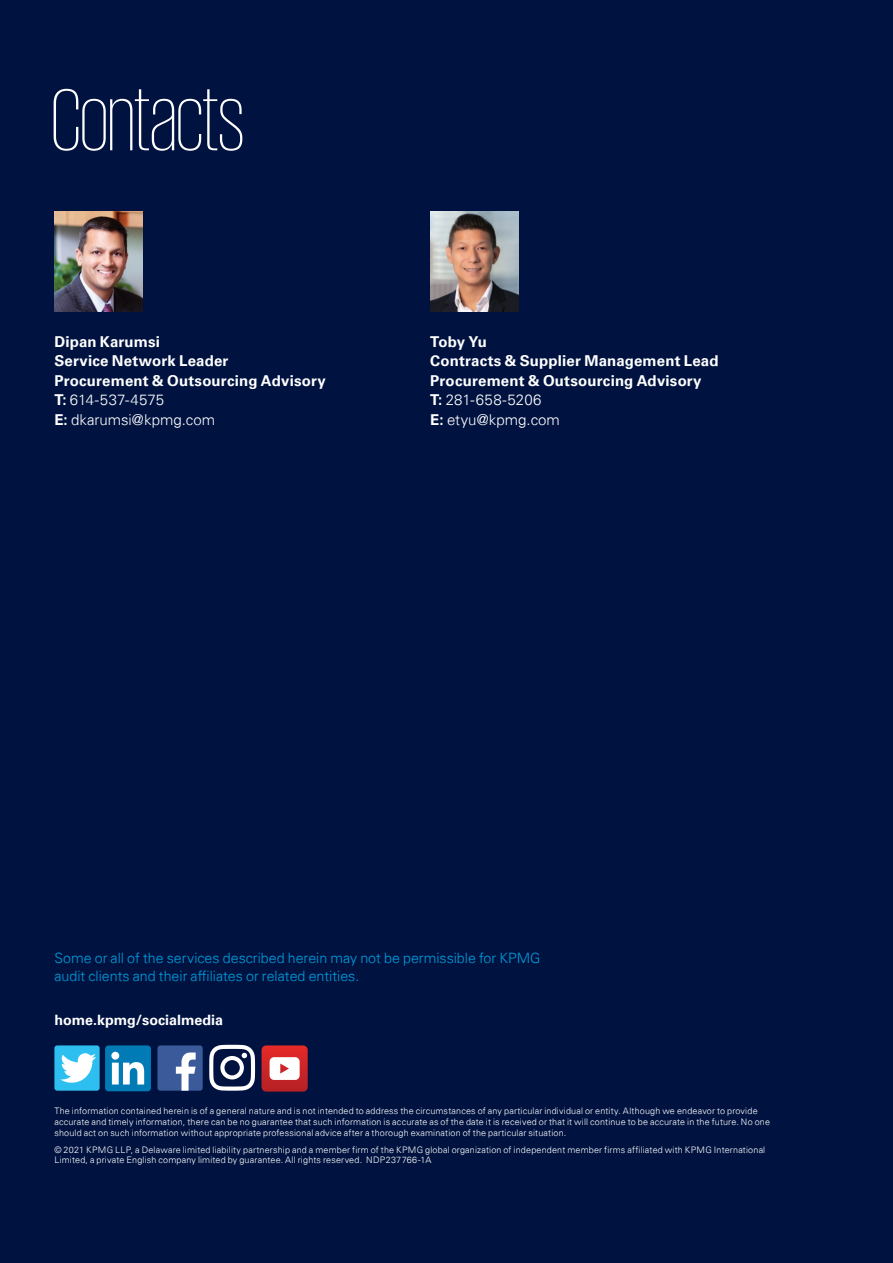
<style>
.page{position:relative;width:893px;height:1263px;background:#001340}
.page>*{position:absolute;margin:0;border:0;box-sizing:border-box;transform-origin:0 0}
.t1{font:200 90px "KPMG";letter-spacing:-.015em;color:#fff}
.t2{font:700 15px/19.5px "Univers 65";letter-spacing:.01em;color:#fff}
.t3{font:300 15px/19.5px "Univers 45";letter-spacing:.005em;color:#fff}
.t4{font:300 14.25px/18px "Univers 45";color:#009cdc}
.t5{font:700 14.25px "Univers 65";color:#fff}
.t6{font:300 9px/10.8px "Univers 45";letter-spacing:.02em;color:#fff}
.s1{font-family:"Univers 65";font-weight:700}
</style>
<div class="page">
<div style="left:157px;top:1045px;width:46px;height:46px;background:#3b5a9a;border-radius:3px"></div>
<svg style="left:176px;top:1052px;width:20px;height:39px"></svg>
<svg style="left:209px;top:1045px;width:46px;height:46px"></svg>
<svg style="left:262px;top:1045px;width:46px;height:47px;background:#d46365"></svg>
<div style="left:54px;top:1045px;width:46px;height:46px;background:#2cbff0;border-radius:3px"></div>
<svg style="left:60px;top:1053px;width:36px;height:30px"></svg>
<div style="left:105px;top:1045px;width:46px;height:46px;background:#007bb6;border-radius:3px"></div>
<svg style="left:111px;top:1052px;width:33px;height:32px"></svg>
<img style="left:54px;top:212px;width:88px;height:100px">
<img style="left:430px;top:212px;width:88px;height:100px">
<h1 class="t1" style="left:51px;top:77px;width:195px">Contacts</h1>
<h2 class="t2" style="left:54px;top:332px;width:273px">Dipan Karumsi<br>Service Network Leader<br>Procurement &amp; Outsourcing Advisory</h2>
<h2 class="t3" style="left:54px;top:390px;width:162px"><span class="s1">T:</span> 614-537-4575<br><span class="s1">E:</span> dkarumsi@kpmg.com</h2>
<h2 class="t2" style="left:430px;top:332px;width:290px">Toby Yu<br>Contracts &amp; Supplier Management Lead<br>Procurement &amp; Outsourcing Advisory</h2>
<h2 class="t3" style="left:430px;top:390px;width:131px"><span class="s1">T:</span> 281-658-5206<br><span class="s1">E:</span> etyu@kpmg.com</h2>
<h3 class="t4" style="left:54px;top:949px;width:488px">Some or all of the services described herein may not be permissible for KPMG audit clients and their affiliates or related entities.</h3>
<h3 class="t5" style="left:54px;top:1011px;width:170px">home.kpmg/socialmedia</h3>
<p class="t6" style="left:54px;top:1106px;width:717px">The information contained herein is of a general nature and is not intended to address the circumstances of any particular individual or entity. Although we endeavor to provide accurate and timely information, there can be no guarantee that such information is accurate as of the date it is received or that it will continue to be accurate in the future. No one should act on such information without appropriate professional advice after a thorough examination of the particular situation.</p>
<p class="t6" style="left:54px;top:1144px;width:712px">© 2021 KPMG LLP, a Delaware limited liability partnership and a member firm of the KPMG global organization of independent member firms affiliated with KPMG International<br>Limited, a private English company limited by guarantee. All rights reserved. NDP237766-1A</p>
</div>
